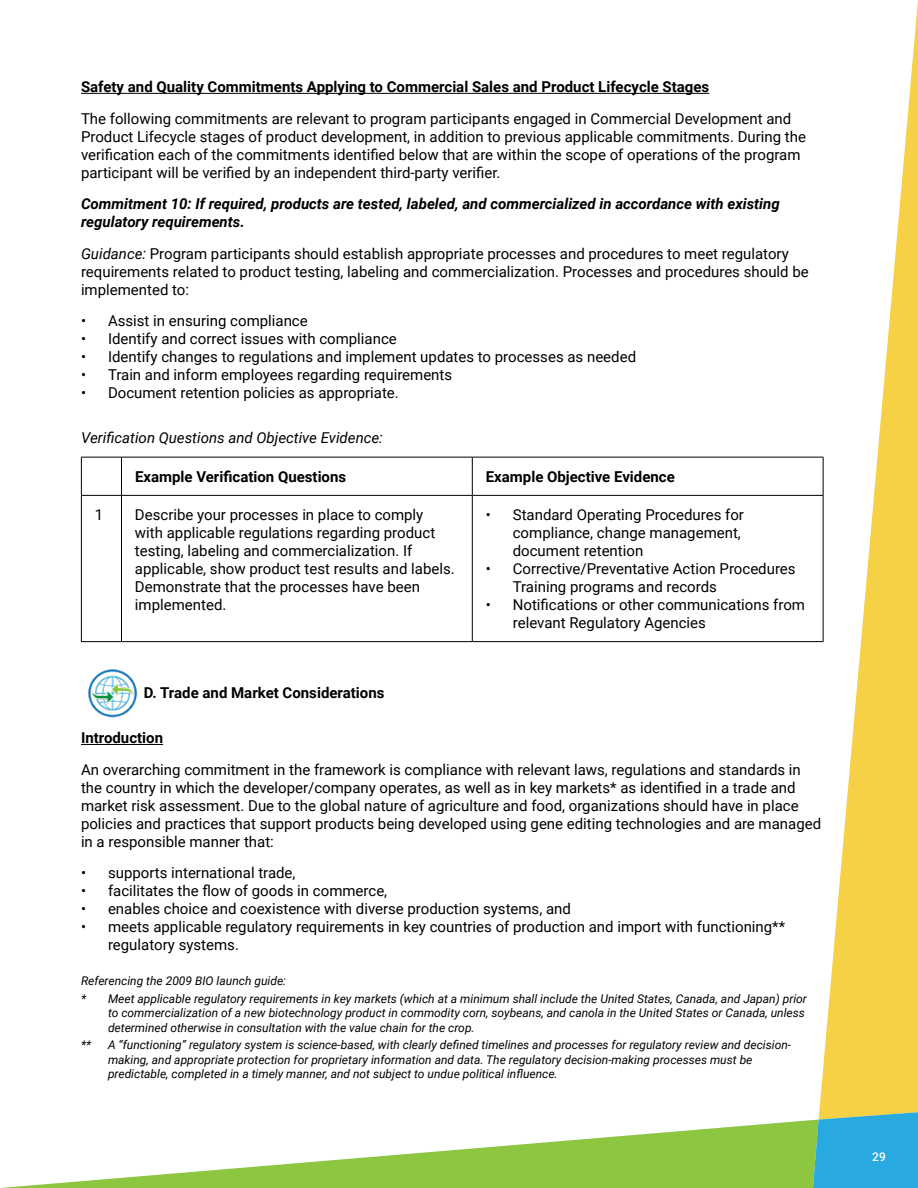
<style>
.page{position:relative;width:918px;height:1188px;background:#fff}
.page>*{position:absolute;margin:0;border:0;box-sizing:border-box;transform-origin:0 0}
.t1{font:15px/18px "Roboto";color:#000}
.t2{font:700 15px "Roboto";color:#000}
.t3{font:italic 700 15px/18px "Roboto";color:#000}
.t4{font:italic 15px "Roboto";color:#000}
.t5{font:italic 12px/14.4px "Roboto";color:#000}
.t6{font:500 12px "Roboto";color:#fff}
.s1{font-style:italic}
</style>
<div class="page">
<svg style="left:1px;top:1120px;width:812px;height:68px"></svg>
<svg style="left:819px;top:1px;width:99px;height:1111px"></svg>
<svg style="left:813px;top:1112px;width:105px;height:76px"></svg>
<hr style="left:81px;top:93px;width:628px;height:1px;background:#000">
<hr style="left:81px;top:744px;width:82px;height:1px;background:#000">
<hr style="left:81px;top:457px;width:41px;height:1px;background:#000">
<hr style="left:81px;top:458px;width:1px;height:37px;background:#000">
<hr style="left:122px;top:457px;width:350px;height:1px;background:#000">
<hr style="left:121px;top:458px;width:1px;height:37px;background:#000">
<hr style="left:472px;top:457px;width:352px;height:1px;background:#000">
<hr style="left:472px;top:458px;width:1px;height:37px;background:#000">
<hr style="left:823px;top:458px;width:1px;height:37px;background:#000">
<hr style="left:81px;top:495px;width:41px;height:1px;background:#000">
<hr style="left:81px;top:496px;width:1px;height:145px;background:#000">
<hr style="left:122px;top:495px;width:350px;height:1px;background:#000">
<hr style="left:121px;top:496px;width:1px;height:145px;background:#000">
<hr style="left:472px;top:495px;width:352px;height:1px;background:#000">
<hr style="left:472px;top:496px;width:1px;height:145px;background:#000">
<hr style="left:823px;top:496px;width:1px;height:145px;background:#000">
<hr style="left:81px;top:641px;width:41px;height:1px;background:#000">
<hr style="left:122px;top:641px;width:350px;height:1px;background:#000">
<hr style="left:472px;top:641px;width:352px;height:1px;background:#000">
<img style="left:88px;top:669px;width:50px;height:49px">
<p class="t2" style="left:81px;top:76px;width:630px">Safety and Quality Commitments Applying to Commercial Sales and Product Lifecycle Stages</p>
<p class="t1" style="left:81px;top:109px;width:727px">The following commitments are relevant to program participants engaged in Commercial Development and Product Lifecycle stages of product development, in addition to previous applicable commitments. During the verification each of the commitments identified below that are within the scope of operations of the program participant will be verified by an independent third-party verifier.</p>
<p class="t3" style="left:81px;top:194px;width:700px">Commitment 10: If required, products are tested, labeled, and commercialized in accordance with existing regulatory requirements.</p>
<p class="t1" style="left:81px;top:244px;width:729px"><span class="s1">Guidance:</span> Program participants should establish appropriate processes and procedures to meet regulatory requirements related to product testing, labeling and commercialization. Processes and procedures should be implemented to:</p>
<p class="t1" style="left:81px;top:311px;width:228px">• Assist in ensuring compliance</p>
<p class="t1" style="left:81px;top:329px;width:317px">• Identify and correct issues with compliance</p>
<p class="t1" style="left:81px;top:347px;width:557px">• Identify changes to regulations and implement updates to processes as needed</p>
<p class="t1" style="left:81px;top:365px;width:373px">• Train and inform employees regarding requirements</p>
<p class="t1" style="left:81px;top:383px;width:319px">• Document retention policies as appropriate.</p>
<p class="t4" style="left:81px;top:427px;width:303px">Verification Questions and Objective Evidence:</p>
<p class="t2" style="left:135px;top:466px;width:213px">Example Verification Questions</p>
<p class="t2" style="left:486px;top:466px;width:191px">Example Objective Evidence</p>
<p class="t1" style="left:95px;top:505px;width:10px">1</p>
<p class="t1" style="left:135px;top:505px;width:321px">Describe your processes in place to comply with applicable regulations regarding product testing, labeling and commercialization. If applicable, show product test results and labels.<br>Demonstrate that the processes have been implemented.</p>
<p class="t1" style="left:513px;top:505px;width:233px;text-indent:-27px">• Standard Operating Procedures for compliance, change management, document retention</p>
<p class="t1" style="left:513px;top:559px;width:284px;text-indent:-27px">• Corrective/Preventative Action Procedures<br>Training programs and records</p>
<p class="t1" style="left:513px;top:595px;width:294px;text-indent:-27px">• Notifications or other communications from relevant Regulatory Agencies</p>
<p class="t2" style="left:144px;top:683px;width:242px">D. Trade and Market Considerations</p>
<p class="t2" style="left:81px;top:728px;width:84px">Introduction</p>
<p class="t1" style="left:81px;top:760px;width:742px">An overarching commitment in the framework is compliance with relevant laws, regulations and standards in the country in which the developer/company operates, as well as in key markets* as identified in a trade and market risk assessment. Due to the global nature of agriculture and food, organizations should have in place policies and practices that support products being developed using gene editing technologies and are managed in a responsible manner that:</p>
<p class="t1" style="left:81px;top:863px;width:216px">• supports international trade,</p>
<p class="t1" style="left:81px;top:881px;width:308px">• facilitates the flow of goods in commerce,</p>
<p class="t1" style="left:81px;top:899px;width:491px">• enables choice and coexistence with diverse production systems, and</p>
<p class="t1" style="left:108px;top:917px;width:679px;text-indent:-27px">• meets applicable regulatory requirements in key countries of production and import with functioning** regulatory systems.</p>
<p class="t5" style="left:81px;top:971px;width:727px;line-height:17.7px">Referencing the 2009 BIO launch guide:<br>* Meet applicable regulatory requirements in key markets (which at a minimum shall include the United States, Canada, and Japan) prior</p>
<p class="t5" style="left:108px;top:1005px;width:698px">to commercialization of a new biotechnology product in commodity corn, soybeans, and canola in the United States or Canada, unless determined otherwise in consultation with the value chain for the crop.</p>
<p class="t5" style="left:81px;top:1037px;width:12px">**</p>
<p class="t5" style="left:108px;top:1037px;width:685px">A “functioning” regulatory system is science-based, with clearly defined timelines and processes for regulatory review and decision&shy;making, and appropriate protection for proprietary information and data. The regulatory decision-making processes must be predictable, completed in a timely manner, and not subject to undue political influence.</p>
<p class="t6" style="left:872px;top:1149px;width:15px">29</p>
</div>
